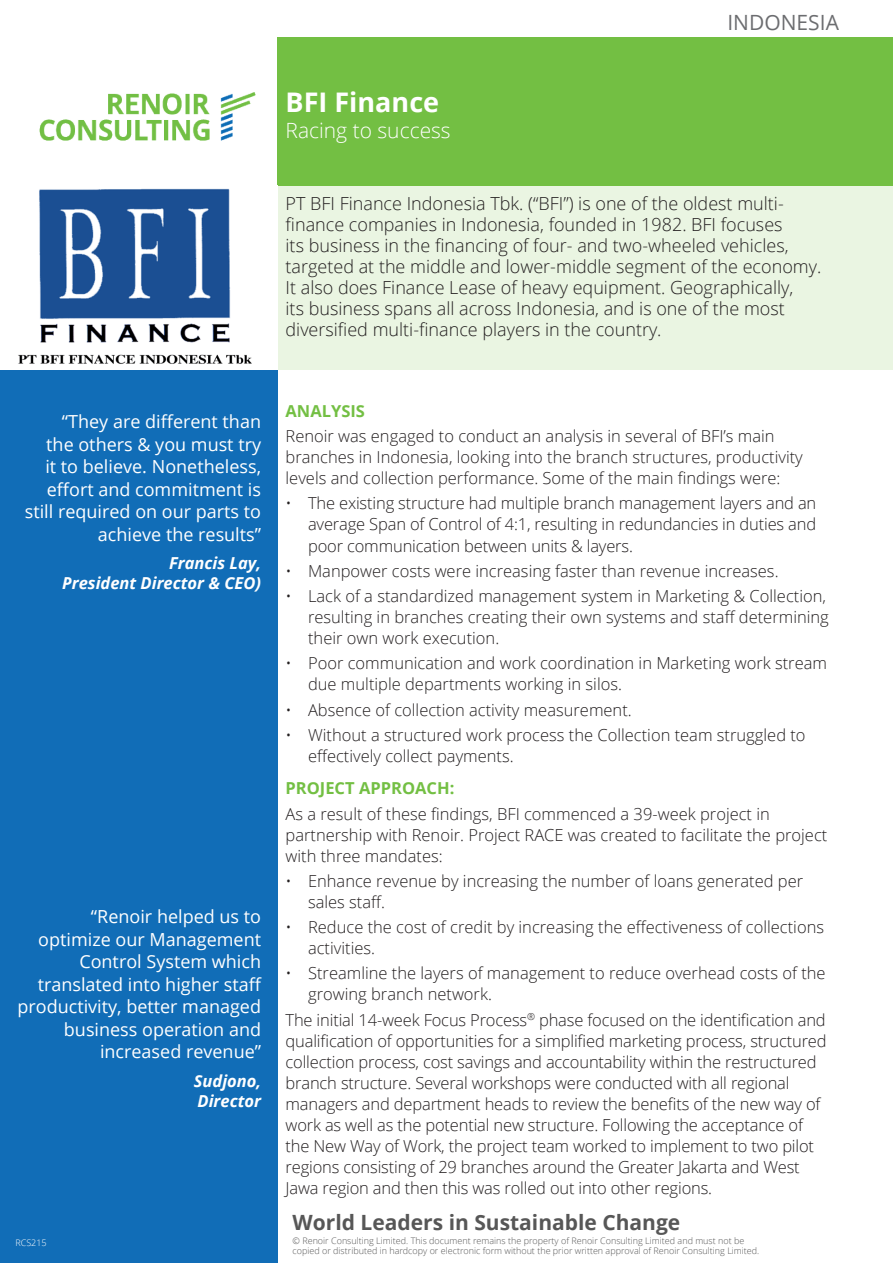
<style>
.page{position:relative;width:893px;height:1263px;background:#fff}
.page>*{position:absolute;margin:0;border:0;box-sizing:border-box;transform-origin:0 0}
.Tagline{font:700 27px "Open Sans";color:#fff}
.t1{font:700 21px "Open Sans";color:#575757}
.Tagline-2{font:300 21px "Open Sans";color:#fff}
.t2{font:21px "Open Sans";color:#6c6d70}
.Main_Para{font:300 18px/21px "Open Sans";color:#231f20}
.Testimonial{font:18px/22.5px "Open Sans";color:#fff;text-align:right}
.General_Para{font:300 16.5px/21px "Open Sans";color:#231f20}
.Testimonial_name_des{font:italic 700 16.5px/19.8px "Open Sans";color:#fff;text-align:right}
.Section_Titles{font:700 16.5px "Open Sans";color:#73bf43}
.t3{font:300 9px/10.5px "Open Sans";color:#575757}
.t4{font:300 9px "Open Sans";color:#fff}
</style>
<div class="page">
<div style="left:277px;top:37px;width:615px;height:149px;background:#73bf43"></div>
<img style="left:39px;top:93px;width:216px;height:47px">
<div style="left:0;top:370px;width:277px;height:893px;background:#116db7"></div>
<div style="left:277px;top:186px;width:615px;height:184px;background:#eaf5e2"></div>
<img style="left:18px;top:188px;width:234px;height:176px">
<p class="Tagline" style="left:286px;top:83px;width:155px">BFI Finance</p>
<p class="Tagline-2" style="left:286px;top:116px;width:167px">Racing to success</p>
<p class="t2" style="left:727px;top:8px;width:113px">INDONESIA</p>
<p class="Main_Para" style="left:286px;top:193px;width:537px">PT BFI Finance Indonesia Tbk. (“BFI”) is one of the oldest multi&shy;finance companies in Indonesia, founded in 1982. BFI focuses<br>its business in the financing of four- and two-wheeled vehicles, targeted at the middle and lower-middle segment of the economy.<br>It also does Finance Lease of heavy equipment. Geographically,<br>its business spans all across Indonesia, and is one of the most diversified multi-finance players in the country.</p>
<p class="Testimonial" style="left:25px;top:410px;width:238px">“They are different than<br>the others &amp; you must try<br>it to believe. Nonetheless, effort and commitment is still required on our parts to achieve the results”</p>
<p class="Testimonial_name_des" style="left:62px;top:553px;width:200px">Francis Lay,<br>President Director &amp; CEO)</p>
<p class="Testimonial" style="left:17px;top:905px;width:246px">“Renoir helped us to optimize our Management<br>Control System which translated into higher staff productivity, better managed business operation and increased revenue”</p>
<p class="Testimonial_name_des" style="left:194px;top:1070px;width:69px;text-align:left">Sudjono,<br>Director</p>
<p class="t4" style="left:15px;top:1237px;width:33px">RCS215</p>
<p class="Section_Titles" style="left:286px;top:399px;width:81px">ANALYSIS</p>
<p class="General_Para" style="left:286px;top:425px;width:519px">Renoir was engaged to conduct an analysis in several of BFI’s main branches in Indonesia, looking into the branch structures, productivity levels and collection performance. Some of the main findings were:</p>
<p class="General_Para" style="left:308px;top:492px;width:510px;text-align:justify;text-indent:-22px">• The existing structure had multiple branch management layers and an average Span of Control of 4:1, resulting in redundancies in duties and poor communication between units &amp; layers.</p>
<p class="General_Para" style="left:286px;top:560px;width:494px">• Manpower costs were increasing faster than revenue increases.</p>
<p class="General_Para" style="left:308px;top:585px;width:522px;text-indent:-22px">• Lack of a standardized management system in Marketing &amp; Collection, resulting in branches creating their own systems and staff determining their own work execution.</p>
<p class="General_Para" style="left:308px;top:652px;width:520px;text-indent:-22px">• Poor communication and work coordination in Marketing work stream due multiple departments working in silos.</p>
<p class="General_Para" style="left:286px;top:699px;width:348px">• Absence of collection activity measurement.</p>
<p class="General_Para" style="left:308px;top:724px;width:499px;text-indent:-22px">• Without a structured work process the Collection team struggled to effectively collect payments.</p>
<p class="Section_Titles" style="left:286px;top:777px;width:170px">PROJECT APPROACH:</p>
<p class="General_Para" style="left:286px;top:803px;width:543px">As a result of these findings, BFI commenced a 39-week project in partnership with Renoir. Project RACE was created to facilitate the project with three mandates:</p>
<p class="General_Para" style="left:308px;top:870px;width:497px;text-indent:-22px">• Enhance revenue by increasing the number of loans generated per sales staff.</p>
<p class="General_Para" style="left:308px;top:916px;width:518px;text-indent:-22px">• Reduce the cost of credit by increasing the effectiveness of collections activities.</p>
<p class="General_Para" style="left:308px;top:962px;width:519px;text-indent:-22px">• Streamline the layers of management to reduce overhead costs of the growing branch network.</p>
<p class="General_Para" style="left:286px;top:1009px;width:543px">The initial 14-week Focus Process<sup>®</sup> phase focused on the identification and qualification of opportunities for a simplified marketing process, structured collection process, cost savings and accountability within the restructured branch structure. Several workshops were conducted with all regional managers and department heads to review the benefits of the new way of work as well as the potential new structure. Following the acceptance of the New Way of Work, the project team worked to implement to two pilot regions consisting of 29 branches around the Greater Jakarta and West Jawa region and then this was rolled out into other regions.</p>
<p class="t1" style="left:293px;top:1208px;width:389px">World Leaders in Sustainable Change</p>
<p class="t3" style="left:293px;top:1235px;width:468px">© Renoir Consulting Limited. This document remains the property of Renoir Consulting Limited and must not be copied or distributed in hardcopy or electronic form without the prior written approval of Renoir Consulting Limited.</p>
</div>
